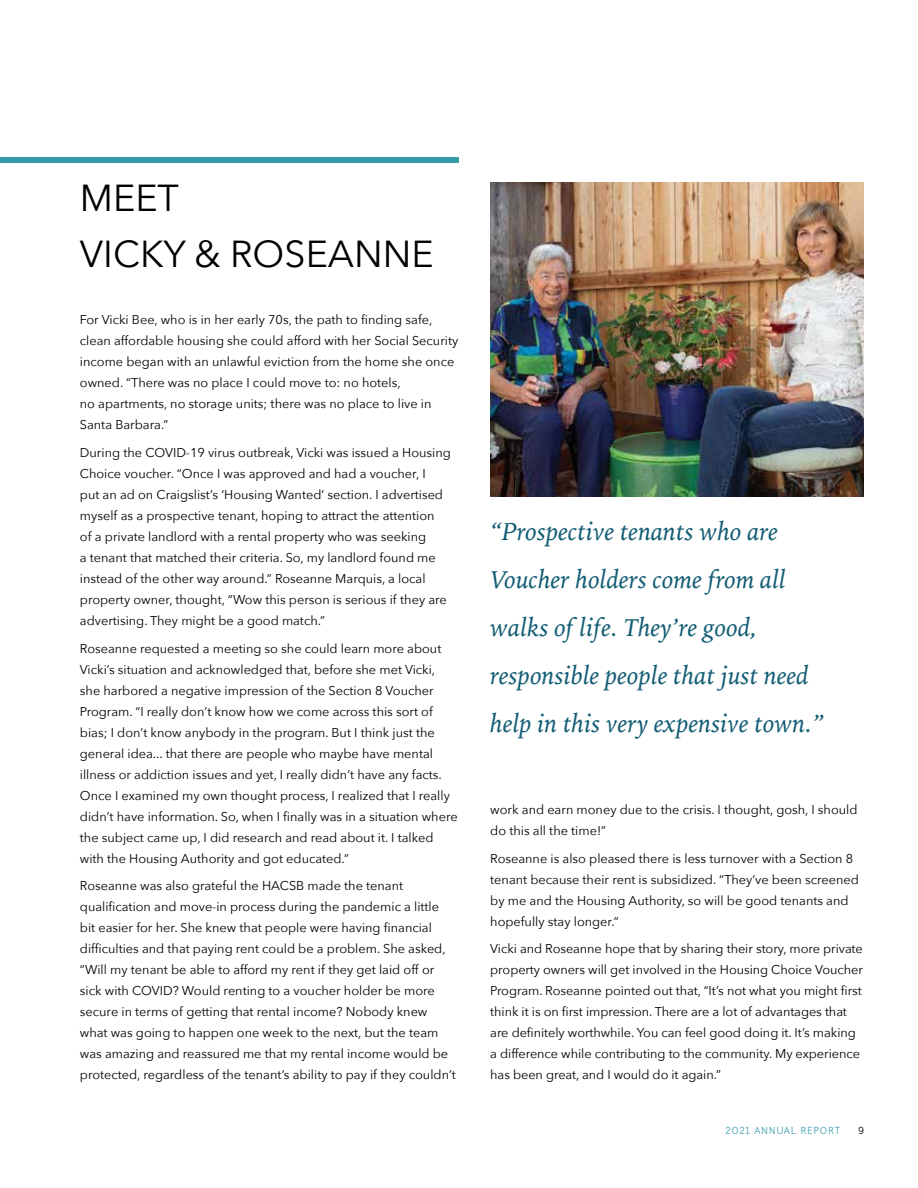
<style>
.page{position:relative;width:918px;height:1188px;background:#fff}
.page>*{position:absolute;margin:0;border:0;box-sizing:border-box;transform-origin:0 0}
.t1{font:37.5px/55.5px "Avenir Next";color:#000}
.t2{font:italic 25.5px/48px "Iowan Old Style";color:#135d74}
.t3{font:12.75px/21px "Avenir Next";color:#000}
.t4{font:10.5px "Mucho Sans";letter-spacing:.075em;color:#379bab}
.t5{font:10.5px "Mucho Sans";color:#000}
</style>
<div class="page">
<div style="left:0;top:157px;width:459px;height:6px;background:#379bab"></div>
<img style="left:490px;top:183px;width:374px;height:314px">
<h1 class="t1" style="left:80px;top:169px;width:355px">MEET<br>VICKY &amp; ROSEANNE</h1>
<p class="t3" style="left:80px;top:309px;width:380px">For Vicki Bee, who is in her early 70s, the path to finding safe, clean affordable housing she could afford with her Social Security income began with an unlawful eviction from the home she once owned. “There was no place I could move to: no hotels,<br>no apartments, no storage units; there was no place to live in Santa Barbara.”</p>
<p class="t3" style="left:80px;top:441px;width:373px">During the COVID-19 virus outbreak, Vicki was issued a Housing Choice voucher. “Once I was approved and had a voucher, I<br>put an ad on Craigslist’s ‘Housing Wanted’ section. I advertised myself as a prospective tenant, hoping to attract the attention<br>of a private landlord with a rental property who was seeking<br>a tenant that matched their criteria. So, my landlord found me instead of the other way around.” Roseanne Marquis, a local property owner, thought, “Wow this person is serious if they are advertising. They might be a good match.”</p>
<p class="t3" style="left:80px;top:637px;width:379px">Roseanne requested a meeting so she could learn more about Vicki’s situation and acknowledged that, before she met Vicki, she harbored a negative impression of the Section 8 Voucher Program. “I really don’t know how we come across this sort of bias; I don’t know anybody in the program. But I think just the general idea... that there are people who maybe have mental illness or addiction issues and yet, I really didn’t have any facts.<br>Once I examined my own thought process, I realized that I really didn’t have information. So, when I finally was in a situation where the subject came up, I did research and read about it. I talked with the Housing Authority and got educated.”</p>
<p class="t3" style="left:80px;top:875px;width:378px">Roseanne was also grateful the HACSB made the tenant qualification and move-in process during the pandemic a little bit easier for her. She knew that people were having financial difficulties and that paying rent could be a problem. She asked, “Will my tenant be able to afford my rent if they get laid off or sick with COVID? Would renting to a voucher holder be more secure in terms of getting that rental income? Nobody knew what was going to happen one week to the next, but the team was amazing and reassured me that my rental income would be protected, regardless of the tenant’s ability to pay if they couldn’t</p>
<h2 class="t2" style="left:490px;top:506px;width:336px">“Prospective tenants who are<br>Voucher holders come from all walks of life. They’re good, responsible people that just need help in this very expensive town.”</h2>
<p class="t3" style="left:490px;top:798px;width:369px">work and earn money due to the crisis. I thought, gosh, I should do this all the time!”</p>
<p class="t3" style="left:490px;top:847px;width:370px">Roseanne is also pleased there is less turnover with a Section 8 tenant because their rent is subsidized. “They’ve been screened by me and the Housing Authority, so will be good tenants and hopefully stay longer.”</p>
<p class="t3" style="left:490px;top:938px;width:374px">Vicki and Roseanne hope that by sharing their story, more private property owners will get involved in the Housing Choice Voucher Program. Roseanne pointed out that, “It’s not what you might first think it is on first impression. There are a lot of advantages that are definitely worthwhile. You can feel good doing it. It’s making a difference while contributing to the community. My experience has been great, and I would do it again.”</p>
<p class="t4" style="left:726px;top:1124px;width:116px">2021 ANNUAL REPORT</p>
<p class="t5" style="left:858px;top:1124px;width:7px">9</p>
</div>
